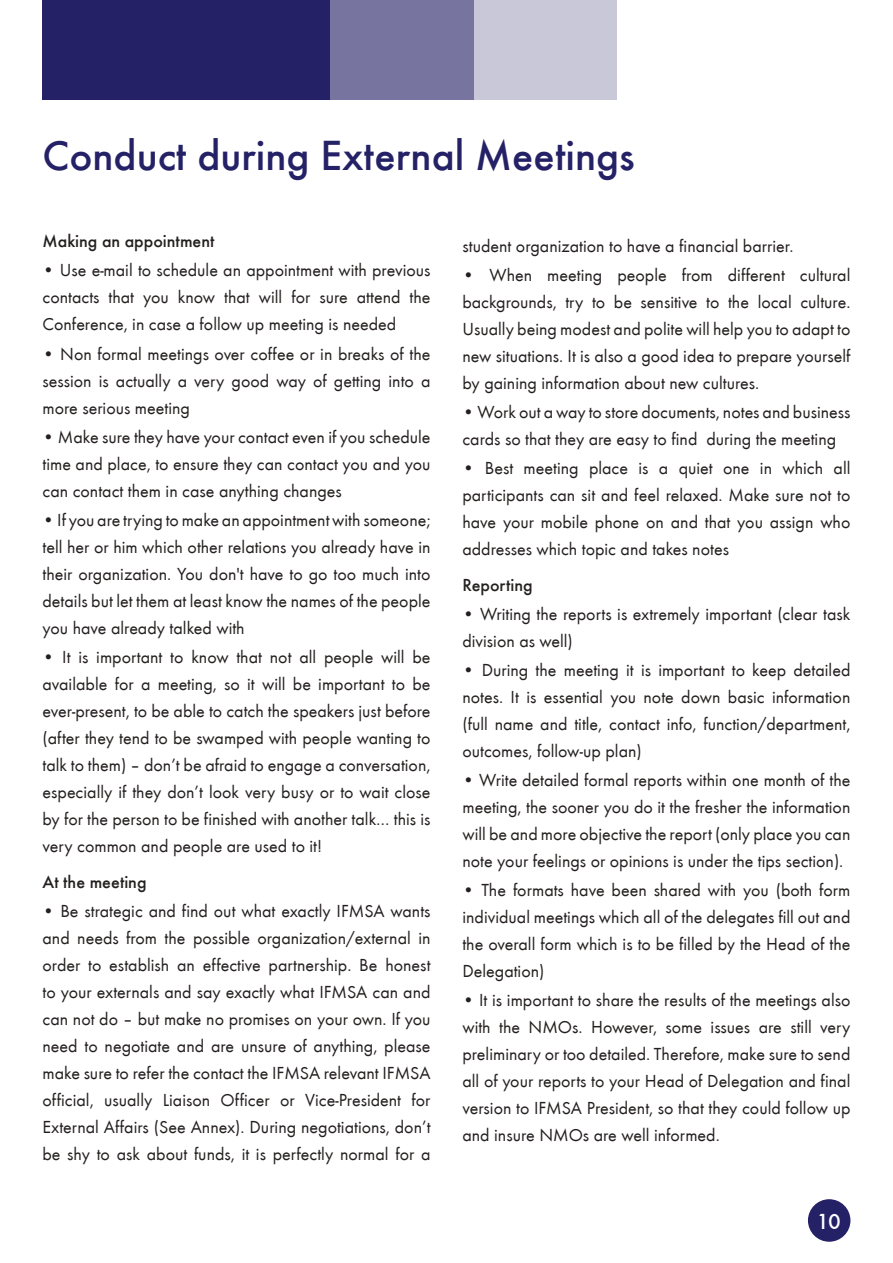
<style>
.page{position:relative;width:893px;height:1263px;background:#fff}
.page>*{position:absolute;margin:0;border:0;box-sizing:border-box;transform-origin:0 0}
.t1{font:500 43.5px "Futura TEE";color:#252166}
.t2{font:500 22.5px "Futura TEE";color:#fff}
.t3{font:18px/27px "Futura TEE";color:#241f1f;text-align:justify}
.t4{font:500 18px "Futura TEE";color:#241f1f}
</style>
<div class="page">
<div style="left:330px;top:0;width:287px;height:100px;background:#c9c8d9"></div>
<div style="left:186px;top:0;width:287px;height:100px;background:#77749f"></div>
<div style="left:43px;top:0;width:287px;height:100px;background:#252166"></div>
<div style="left:808px;top:1199px;width:42px;height:43px;background:#252166;border-radius:50%"></div>
<h1 class="t1" style="left:43px;top:129px;width:594px">Conduct during External Meetings</h1>
<p class="t4" style="left:43px;top:231px;width:173px">Making an appointment</p>
<p class="t3" style="left:43px;top:257px;width:389px">• Use e-mail to schedule an appointment with previous contacts that you know that will for sure attend the Conference, in case a follow up meeting is needed</p>
<p class="t3" style="left:43px;top:340px;width:389px">• Non formal meetings over coffee or in breaks of the session is actually a very good way of getting into a more serious meeting</p>
<p class="t3" style="left:43px;top:423px;width:389px">• Make sure they have your contact even if you schedule time and place, to ensure they can contact you and you can contact them in case anything changes</p>
<p class="t3" style="left:43px;top:506px;width:389px">• If you are trying to make an appointment with someone; tell her or him which other relations you already have in their organization. You don't have to go too much into details but let them at least know the names of the people you have already talked with</p>
<p class="t3" style="left:43px;top:643px;width:389px">• It is important to know that not all people will be available for a meeting, so it will be important to be ever-present, to be able to catch the speakers just before (after they tend to be swamped with people wanting to talk to them) – don’t be afraid to engage a conversation, especially if they don’t look very busy or to wait close by for the person to be finished with another talk… this is very common and people are used to it!</p>
<p class="t4" style="left:43px;top:871px;width:106px">At the meeting</p>
<p class="t3" style="left:43px;top:897px;width:390px">• Be strategic and find out what exactly IFMSA wants and needs from the possible organization/external in order to establish an effective partnership. Be honest to your externals and say exactly what IFMSA can and can not do – but make no promises on your own. If you need to negotiate and are unsure of anything, please make sure to refer the contact the IFMSA relevant IFMSA official, usually Liaison Officer or Vice-President for External Affairs (See Annex). During negotiations, don’t be shy to ask about funds, it is perfectly normal for a</p>
<p class="t3" style="left:462px;top:232px;width:333px">student organization to have a financial barrier.</p>
<p class="t3" style="left:462px;top:261px;width:389px">• When meeting people from different cultural backgrounds, try to be sensitive to the local culture.<br>Usually being modest and polite will help you to adapt to new situations. It is also a good idea to prepare yourself by gaining information about new cultures.</p>
<p class="t3" style="left:462px;top:398px;width:389px">• Work out a way to store documents, notes and business cards so that they are easy to find during the meeting</p>
<p class="t3" style="left:462px;top:454px;width:390px">• Best meeting place is a quiet one in which all participants can sit and feel relaxed. Make sure not to have your mobile phone on and that you assign who addresses which topic and takes notes</p>
<p class="t4" style="left:462px;top:574px;width:72px">Reporting</p>
<p class="t3" style="left:462px;top:600px;width:389px">• Writing the reports is extremely important (clear task division as well)</p>
<p class="t3" style="left:462px;top:656px;width:390px">• During the meeting it is important to keep detailed notes. It is essential you note down basic information (full name and title, contact info, function/department, outcomes, follow-up plan)</p>
<p class="t3" style="left:462px;top:766px;width:389px">• Write detailed formal reports within one month of the meeting, the sooner you do it the fresher the information will be and more objective the report (only place you can note your feelings or opinions is under the tips section).</p>
<p class="t3" style="left:462px;top:876px;width:389px">• The formats have been shared with you (both form individual meetings which all of the delegates fill out and the overall form which is to be filled by the Head of the Delegation)</p>
<p class="t3" style="left:462px;top:986px;width:389px">• It is important to share the results of the meetings also with the NMOs. However, some issues are still very preliminary or too detailed. Therefore, make sure to send all of your reports to your Head of Delegation and final version to IFMSA President, so that they could follow up and insure NMOs are well informed.</p>
<p class="t2" style="left:817px;top:1208px;width:26px">10</p>
</div>
